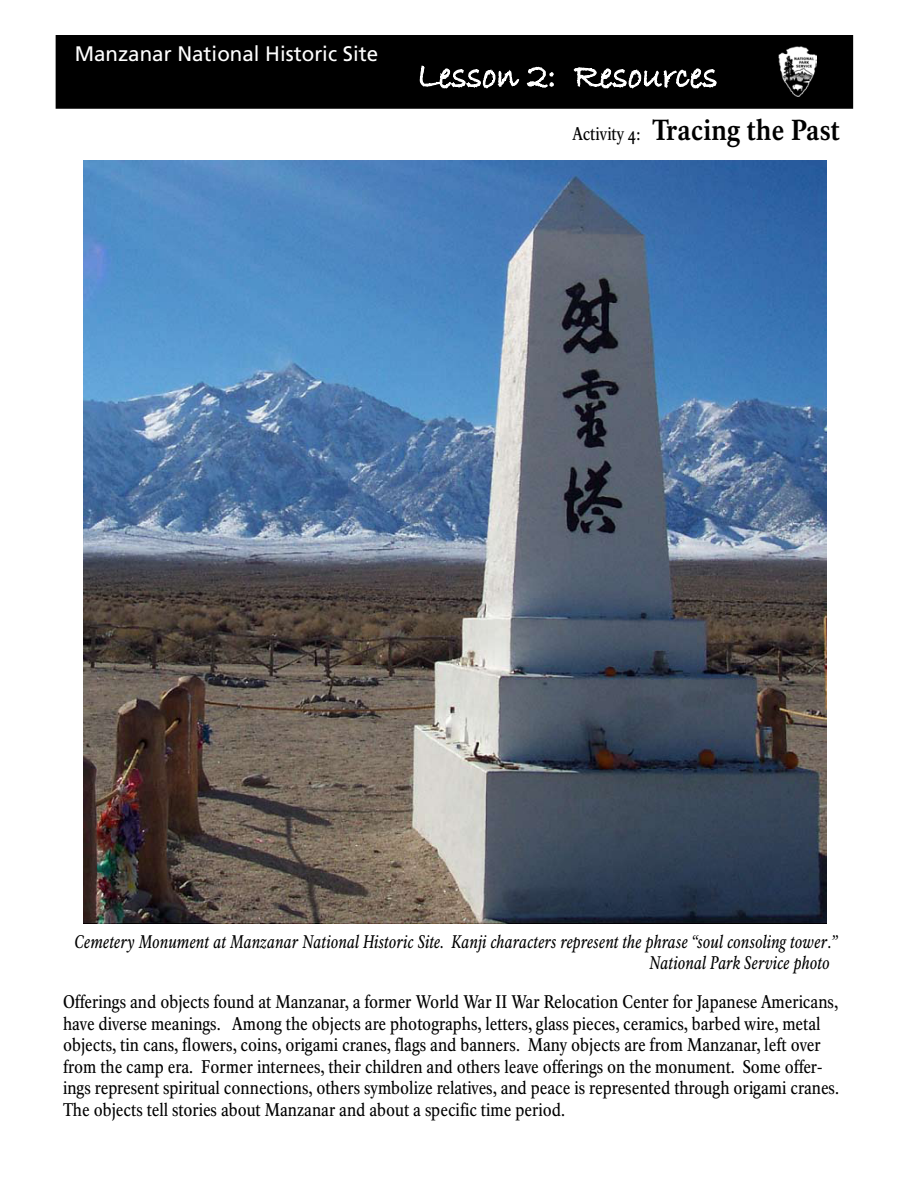
<style>
.page{position:relative;width:918px;height:1188px;background:#fff}
.page>*{position:absolute;margin:0;border:0;box-sizing:border-box;transform-origin:0 0}
.t1{font:700 28.5px "NPS Rawlinson Cd";color:#000}
.t2{font:21px "Frutiger";color:#fff}
.t3{font:18px/21.6px "NPS Rawlinson Cd";color:#000}
.t4{font:italic 18px/20.5px "NPS Rawlinson Cd";color:#000;scale:.95 1}
.s1{font-weight:400;font-size:18px}
</style>
<div class="page">
<div style="left:56px;top:35px;width:797px;height:74px;background:#000;border:2px solid #000"></div>
<svg style="left:419px;top:65px;width:135px;height:24px"></svg>
<svg style="left:573px;top:67px;width:145px;height:42px"></svg>
<img style="left:779px;top:46px;width:38px;height:50px">
<img style="left:84px;top:160px;width:742px;height:764px">
<p class="t2" style="left:75px;top:42px;width:305px">Manzanar National Historic Site</p>
<h1 class="t1" style="left:572px;top:113px;width:269px"><span class="s1">Activity 4:</span> Tracing the Past</h1>
<p class="t4" style="left:649px;top:932px;width:199px;text-indent:-575px">Cemetery Monument at Manzanar National Historic Site. Kanji characters represent the phrase “soul consoling tower.”<br>National Park Service photo</p>
<p class="t3" style="left:63px;top:991px;width:778px">Offerings and objects found at Manzanar, a former World War II War Relocation Center for Japanese Americans, have diverse meanings. Among the objects are photographs, letters, glass pieces, ceramics, barbed wire, metal objects, tin cans, flowers, coins, origami cranes, flags and banners. Many objects are from Manzanar, left over from the camp era. Former internees, their children and others leave offerings on the monument. Some offer&shy;ings represent spiritual connections, others symbolize relatives, and peace is represented through origami cranes.<br>The objects tell stories about Manzanar and about a specific time period.</p>
</div>
